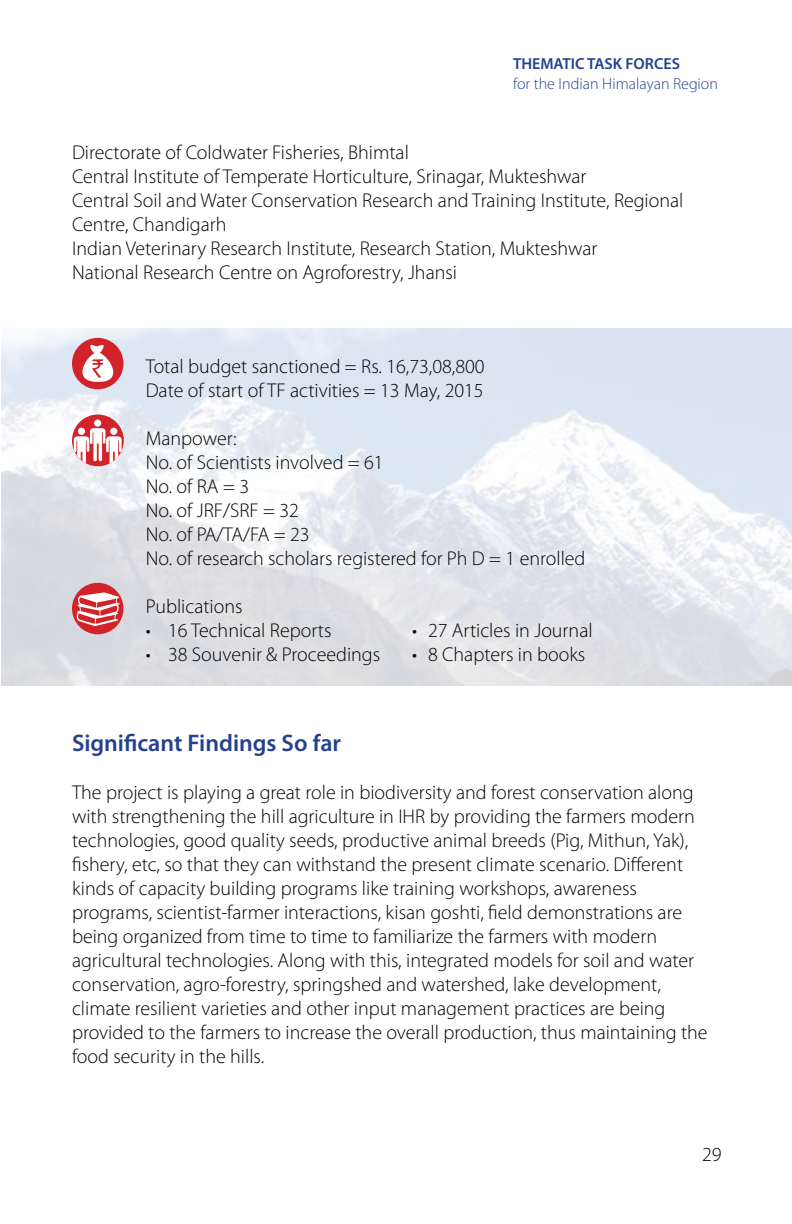
<style>
.page{position:relative;width:792px;height:1224px;background:#fff}
.page>*{position:absolute;margin:0;border:0;box-sizing:border-box;transform-origin:0 0}
.t1{font:600 24px "Myriad Pro";color:#25408f}
.t2{font:300 20px/24px "Myriad Pro";color:#000}
.t3{font:300 16px "Myriad Pro";color:#25408f}
.t4{font:600 16px "Myriad Pro";color:#25408f}
</style>
<div class="page">
<img style="left:1px;top:329px;width:791px;height:357px">
<svg style="left:72px;top:415px;width:52px;height:51px"></svg>
<svg style="left:74px;top:420px;width:48px;height:46px"></svg>
<div style="left:72px;top:583px;width:51px;height:51px;background:#d2232a;border-radius:50%"></div>
<div style="left:72px;top:338px;width:51px;height:51px;background:#d2232a;border-radius:50%"></div>
<svg style="left:82px;top:345px;width:31px;height:37px"></svg>
<svg style="left:75px;top:592px;width:46px;height:34px"></svg>
<p class="t4" style="left:513px;top:54px;width:168px">THEMATIC TASK FORCES</p>
<p class="t3" style="left:513px;top:74px;width:206px">for the Indian Himalayan Region</p>
<p class="t2" style="left:72px;top:140px;width:613px">Directorate of Coldwater Fisheries, Bhimtal<br>Central Institute of Temperate Horticulture, Srinagar, Mukteshwar<br>Central Soil and Water Conservation Research and Training Institute, Regional Centre, Chandigarh<br>Indian Veterinary Research Institute, Research Station, Mukteshwar<br>National Research Centre on Agroforestry, Jhansi</p>
<p class="t2" style="left:146px;top:354px;width:341px">Total budget sanctioned = Rs. 16,73,08,800<br>Date of start of TF activities = 13 May, 2015</p>
<p class="t2" style="left:146px;top:426px;width:441px">Manpower:<br>No. of Scientists involved = 61<br>No. of RA = 3<br>No. of JRF/SRF = 32<br>No. of PA/TA/FA = 23<br>No. of research scholars registered for Ph D = 1 enrolled</p>
<p class="t2" style="left:146px;top:594px;width:98px">Publications</p>
<p class="t2" style="left:146px;top:618px;width:187px">• 16 Technical Reports</p>
<p class="t2" style="left:412px;top:618px;width:182px">• 27 Articles in Journal</p>
<p class="t2" style="left:146px;top:642px;width:236px">• 38 Souvenir &amp; Proceedings</p>
<p class="t2" style="left:412px;top:642px;width:175px">• 8 Chapters in books</p>
<p class="t1" style="left:72px;top:728px;width:271px">Significant Findings So far</p>
<p class="t2" style="left:72px;top:780px;width:637px">The project is playing a great role in biodiversity and forest conservation along with strengthening the hill agriculture in IHR by providing the farmers modern technologies, good quality seeds, productive animal breeds (Pig, Mithun, Yak), fishery, etc, so that they can withstand the present climate scenario. Different kinds of capacity building programs like training workshops, awareness programs, scientist-farmer interactions, kisan goshti, field demonstrations are being organized from time to time to familiarize the farmers with modern agricultural technologies. Along with this, integrated models for soil and water conservation, agro-forestry, springshed and watershed, lake development, climate resilient varieties and other input management practices are being provided to the farmers to increase the overall production, thus maintaining the food security in the hills.</p>
<p class="t2" style="left:702px;top:1142px;width:21px">29</p>
</div>
